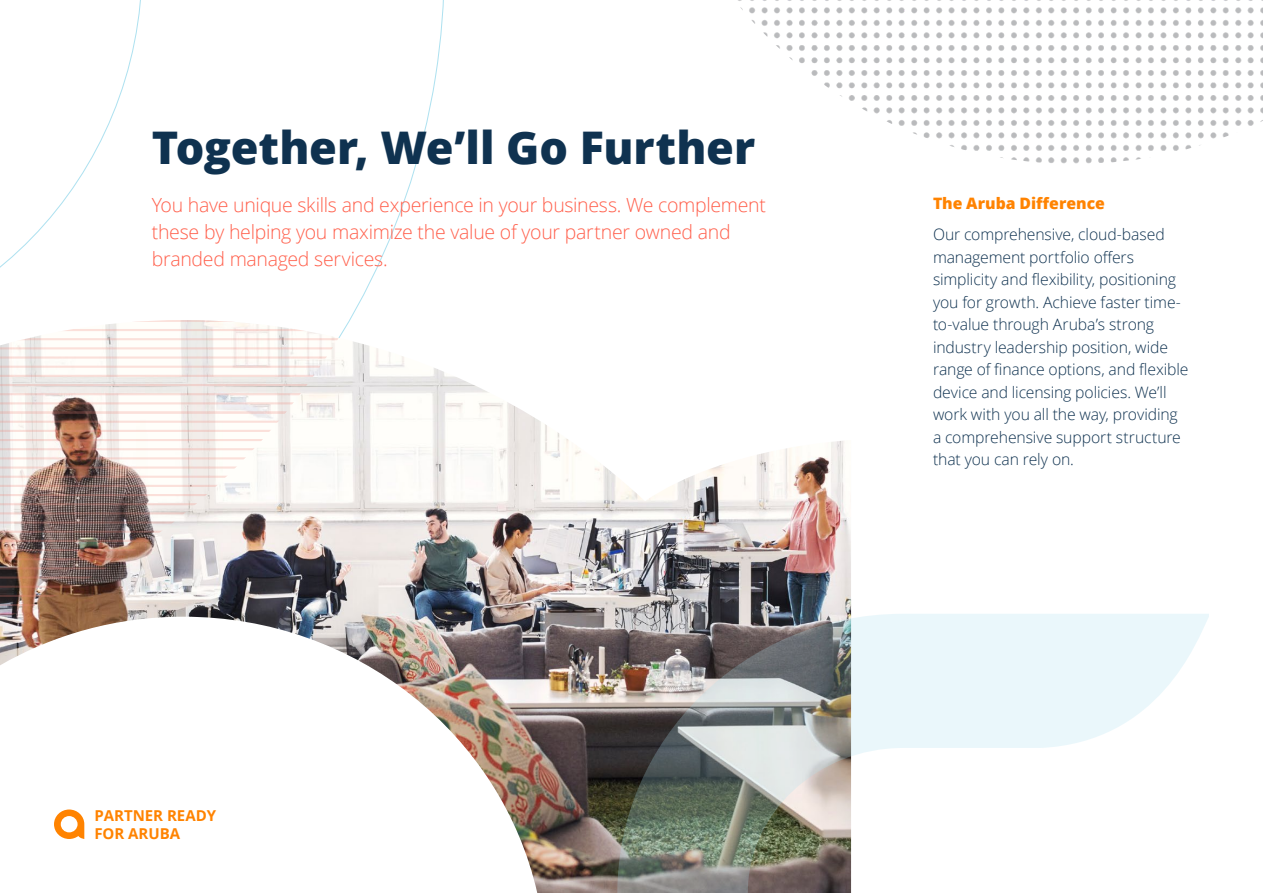
<style>
.page{position:relative;width:1263px;height:893px;background:#fff}
.page>*{position:absolute;margin:0;border:0;box-sizing:border-box;transform-origin:0 0}
.t1{font:800 45px "Open Sans";letter-spacing:-.005em;color:#0f3250}
.t2{font:300 19.5px/27px "Open Sans";letter-spacing:-.015em;color:#ff5f4b}
.t3{font:300 15.75px/22.5px "Open Sans";letter-spacing:-.005em;color:#0f3250}
.t4{font:800 15.75px "Open Sans";color:#ff8300}
.t5{font:700 15px/18px "Open Sans";color:#ff8300}
</style>
<div class="page">
<img style="left:0;top:375px;width:851px;height:518px">
<img style="left:0;top:320px;width:444px;height:343px">
<svg style="left:54px;top:809px;width:30px;height:30px"></svg>
<svg style="left:617px;top:614px;width:592px;height:279px"></svg>
<img style="left:738px;top:0;width:525px;height:164px">
<h1 class="t1" style="left:152px;top:113px;width:605px">Together, We’ll Go Further</h1>
<p class="t2" style="left:152px;top:191px;width:616px">You have unique skills and experience in your business. We complement these by helping you maximize the value of your partner owned and branded managed services.</p>
<p class="t5" style="left:94px;top:806px;width:123px">PARTNER READY<br>FOR ARUBA</p>
<p class="t4" style="left:933px;top:192px;width:173px">The Aruba Difference</p>
<p class="t3" style="left:933px;top:223px;width:257px">Our comprehensive, cloud-based management portfolio offers simplicity and flexibility, positioning you for growth. Achieve faster time&shy;to-value through Aruba’s strong industry leadership position, wide range of finance options, and flexible device and licensing policies. We’ll work with you all the way, providing a comprehensive support structure that you can rely on.</p>
</div>
